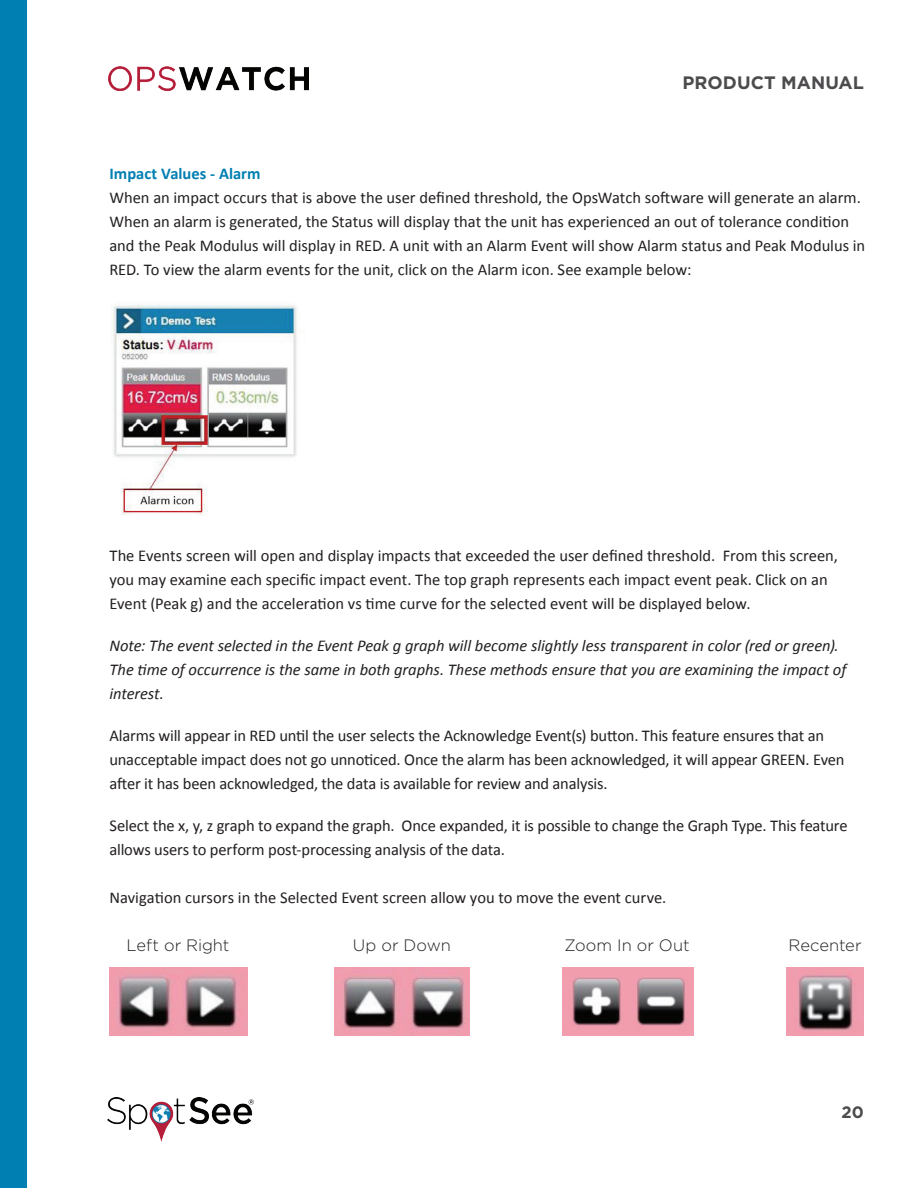
<style>
.page{position:relative;width:918px;height:1188px;background:#fff}
.page>*{position:absolute;margin:0;border:0;box-sizing:border-box;transform-origin:0 0}
.t1{font:700 18px "Gotham";letter-spacing:.005em;color:#4d4b4d}
.t2{font:16.5px/24px "Calibri";letter-spacing:-.005em;color:#231f20}
.t3{font:italic 16.5px/24px "Calibri";letter-spacing:-.005em;color:#231f20}
.t4{font:300 16.5px "Gotham";color:#231f20}
.t5{font:700 16.5px "Calibri";color:#007fb2}
.t6{font:700 16.5px "Gotham";color:#4d4b4d}
</style>
<div class="page">
<img style="left:108px;top:1097px;width:145px;height:44px">
<div style="left:248px;top:1098px;width:8px;height:7px;background:#fff"></div>
<svg style="left:249px;top:1099px;width:5px;height:6px"></svg>
<div style="left:0;top:0;width:27px;height:1188px;background:#007fb2"></div>
<img style="left:108px;top:66px;width:201px;height:25px">
<img style="left:112px;top:302px;width:185px;height:213px">
<img style="left:110px;top:968px;width:138px;height:68px">
<img style="left:335px;top:968px;width:134px;height:68px">
<img style="left:563px;top:968px;width:130px;height:68px">
<img style="left:787px;top:968px;width:77px;height:68px">
<p class="t1" style="left:682px;top:72px;width:183px">PRODUCT MANUAL</p>
<p class="t5" style="left:109px;top:163px;width:153px">Impact Values - Alarm</p>
<p class="t2" style="left:109px;top:185px;width:757px">When an impact occurs that is above the user defined threshold, the OpsWatch software will generate an alarm.<br>When an alarm is generated, the Status will display that the unit has experienced an out of tolerance condition and the Peak Modulus will display in RED. A unit with an Alarm Event will show Alarm status and Peak Modulus in RED. To view the alarm events for the unit, click on the Alarm icon. See example below:</p>
<p class="t2" style="left:109px;top:543px;width:730px">The Events screen will open and display impacts that exceeded the user defined threshold. From this screen, you may examine each specific impact event. The top graph represents each impact event peak. Click on an<br>Event (Peak g) and the acceleration vs time curve for the selected event will be displayed below.</p>
<p class="t3" style="left:109px;top:633px;width:738px">Note: The event selected in the Event Peak g graph will become slightly less transparent in color (red or green).<br>The time of occurrence is the same in both graphs. These methods ensure that you are examining the impact of interest.</p>
<p class="t2" style="left:109px;top:723px;width:737px">Alarms will appear in RED until the user selects the Acknowledge Event(s) button. This feature ensures that an unacceptable impact does not go unnoticed. Once the alarm has been acknowledged, it will appear GREEN. Even after it has been acknowledged, the data is available for review and analysis.</p>
<p class="t2" style="left:109px;top:813px;width:740px">Select the x, y, z graph to expand the graph. Once expanded, it is possible to change the Graph Type. This feature allows users to perform post-processing analysis of the data.</p>
<p class="t2" style="left:109px;top:885px;width:558px">Navigation cursors in the Selected Event screen allow you to move the event curve.</p>
<p class="t4" style="left:127px;top:936px;width:104px">Left or Right</p>
<p class="t4" style="left:353px;top:936px;width:100px">Up or Down</p>
<p class="t4" style="left:564px;top:936px;width:127px">Zoom In or Out</p>
<p class="t4" style="left:789px;top:936px;width:75px">Recenter</p>
<p class="t6" style="left:842px;top:1103px;width:24px">20</p>
</div>
